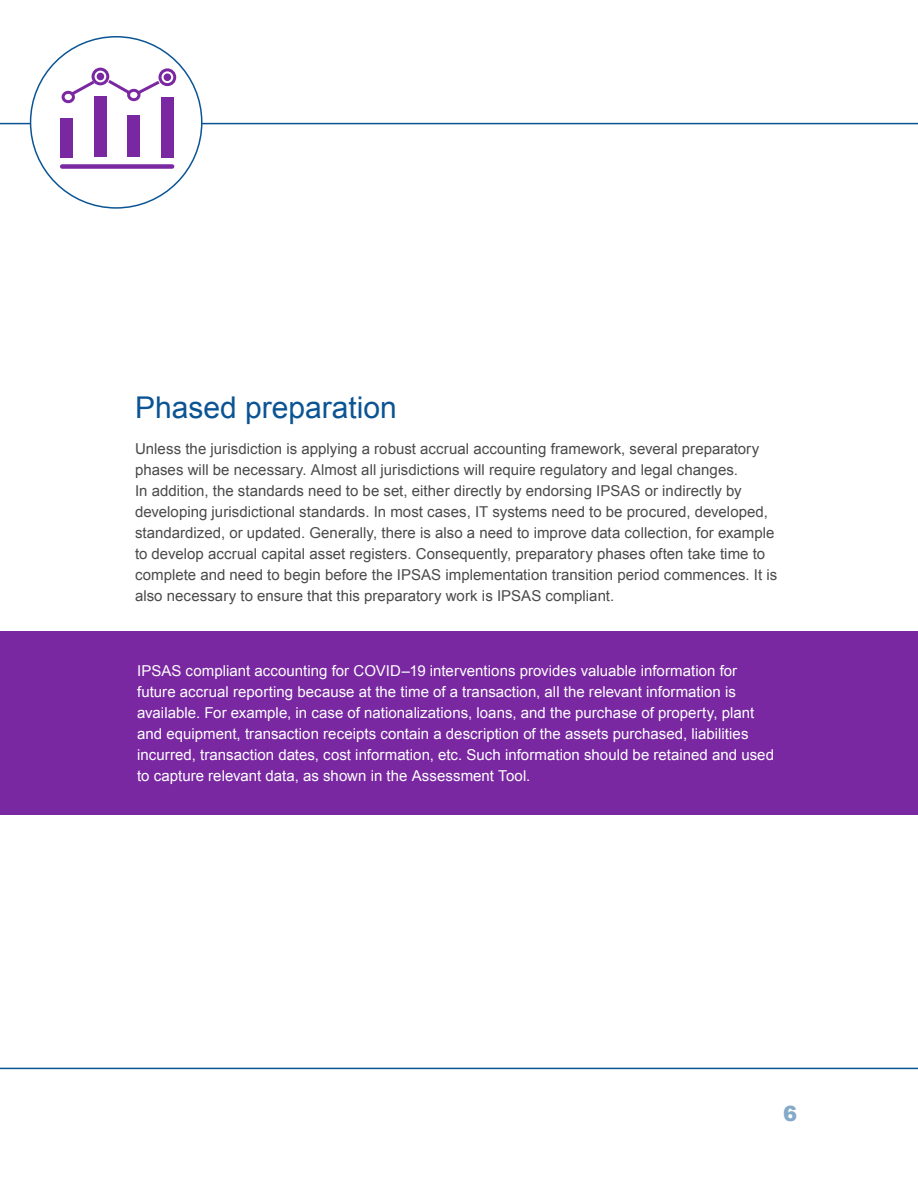
<style>
.page{position:relative;width:918px;height:1188px;background:#fff}
.page>*{position:absolute;margin:0;border:0;box-sizing:border-box;transform-origin:0 0}
.t1{font:30px "Arial";color:#0b5494}
.t2{font:900 21px "Arial";color:#85aac9}
.t3{font:15px/21px "Arial";letter-spacing:.005em;color:#4a4a4a}
.t4{font:15px/21px "Arial";color:#fff}
</style>
<div class="page">
<div style="left:0;top:632px;width:918px;height:183px;background:#7928a1"></div>
<hr style="left:0;top:1068px;width:918px;height:1px;background:#0b5494">
<hr style="left:0;top:123px;width:918px;height:1px;background:#0b5494">
<div style="left:31px;top:37px;width:171px;height:171px;background:#fff;border-radius:50%"></div>
<div style="left:97px;top:73px;width:7px;height:7px;background:#7928a1;border-radius:50%"></div>
<div style="left:62px;top:164px;width:110px;height:5px;background:#7928a1"></div>
<div style="left:61px;top:118px;width:12px;height:39px;background:#7928a1"></div>
<div style="left:161px;top:97px;width:13px;height:60px;background:#7928a1"></div>
<div style="left:94px;top:96px;width:13px;height:61px;background:#7928a1"></div>
<div style="left:92px;top:68px;width:17px;height:17px;border:3px solid #7928a1;border-radius:50%"></div>
<div style="left:164px;top:73px;width:7px;height:8px;background:#7928a1;border-radius:50%"></div>
<div style="left:159px;top:68px;width:17px;height:18px;border:3px solid #7928a1;border-radius:50%"></div>
<div style="left:128px;top:116px;width:12px;height:41px;background:#7928a1"></div>
<svg style="left:61px;top:77px;width:102px;height:27px"></svg>
<h1 class="t1" style="left:135px;top:388px;width:263px">Phased preparation</h1>
<p class="t3" style="left:135px;top:438px;width:644px">Unless the jurisdiction is applying a robust accrual accounting framework, several preparatory phases will be necessary. Almost all jurisdictions will require regulatory and legal changes.<br>In addition, the standards need to be set, either directly by endorsing IPSAS or indirectly by developing jurisdictional standards. In most cases, IT systems need to be procured, developed, standardized, or updated. Generally, there is also a need to improve data collection, for example to develop accrual capital asset registers. Consequently, preparatory phases often take time to complete and need to begin before the IPSAS implementation transition period commences. It is also necessary to ensure that this preparatory work is IPSAS compliant.</p>
<p class="t4" style="left:137px;top:661px;width:638px">IPSAS compliant accounting for COVID–19 interventions provides valuable information for future accrual reporting because at the time of a transaction, all the relevant information is available. For example, in case of nationalizations, loans, and the purchase of property, plant and equipment, transaction receipts contain a description of the assets purchased, liabilities incurred, transaction dates, cost information, etc. Such information should be retained and used to capture relevant data, as shown in the Assessment Tool.</p>
<h2 class="t2" style="left:783px;top:1099px;width:16px">6</h2>
</div>
